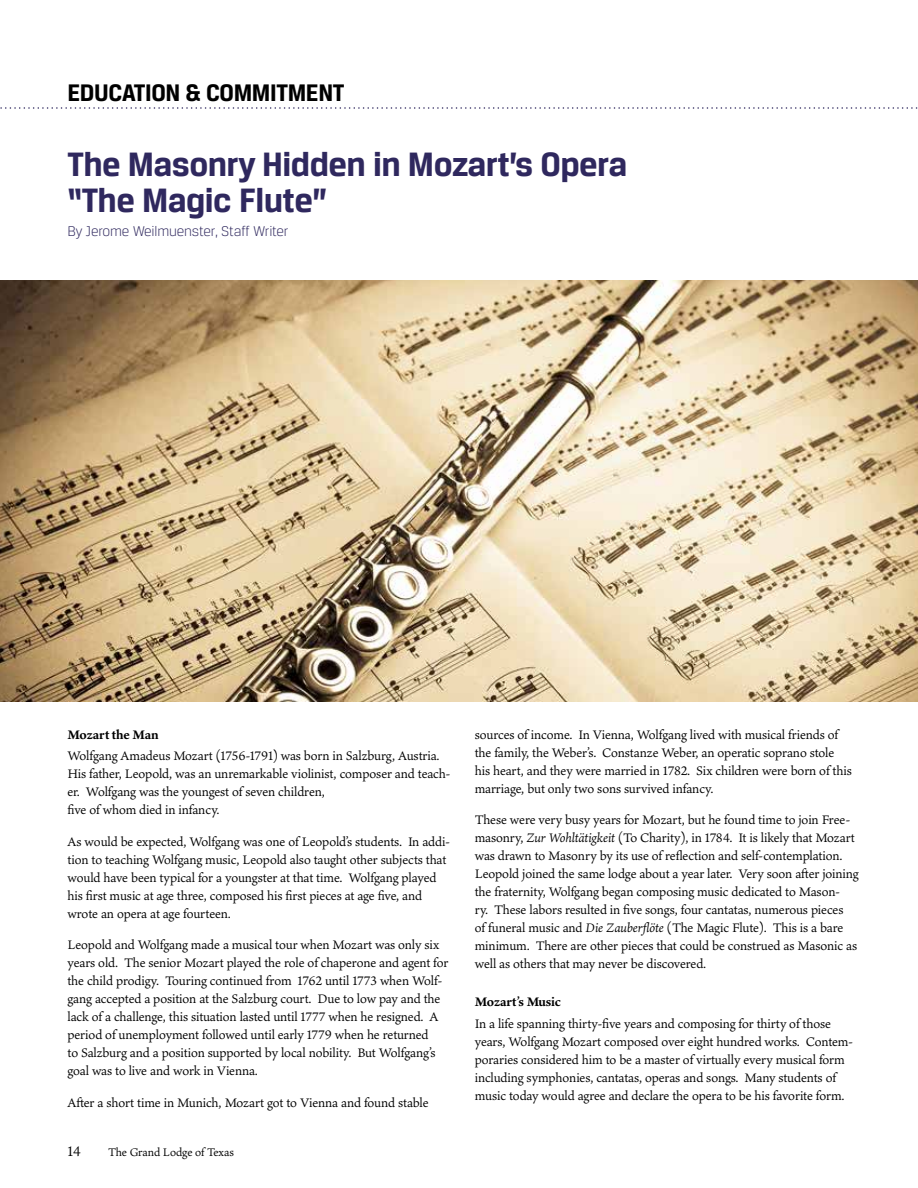
<style>
.page{position:relative;width:918px;height:1188px;background:#fff}
.page>*{position:absolute;margin:0;border:0;box-sizing:border-box;transform-origin:0 0}
.t1{font:700 36px/36px "Breuer Text";letter-spacing:-.015em;color:#2f285e}
.t2{font:700 25.5px "Breuer Text";letter-spacing:-.015em;color:#000}
.t3{font:300 15px "Breuer Text";letter-spacing:-.01em;color:#2f285e}
.t4{font:15px "Ten Oldstyle";color:#000}
.t5{font:13.5px/18px "Ten Oldstyle";letter-spacing:-.01em;color:#000}
.t6{font:700 13.5px "Ten Oldstyle";letter-spacing:-.01em;color:#000}
.t7{font:12px "Ten Oldstyle";letter-spacing:-.015em;color:#000}
.s1{font-style:italic}
</style>
<div class="page">
<svg style="left:0;top:107px;width:918px;height:2px"></svg>
<img style="left:0;top:280px;width:918px;height:422px">
<h2 class="t2" style="left:68px;top:78px;width:279px">EDUCATION &amp; COMMITMENT</h2>
<h1 class="t1" style="left:68px;top:145px;width:561px">The Masonry Hidden in Mozart’s Opera “The Magic Flute”</h1>
<p class="t3" style="left:68px;top:223px;width:223px">By Jerome Weilmuenster, Staff Writer</p>
<p class="t6" style="left:68px;top:725px;width:93px">Mozart the Man</p>
<p class="t5" style="left:68px;top:747px;width:384px">Wolfgang Amadeus Mozart (1756-1791) was born in Salzburg, Austria.<br>His father, Leopold, was an unremarkable violinist, composer and teach&shy;er. Wolfgang was the youngest of seven children,<br>five of whom died in infancy.</p>
<p class="t5" style="left:68px;top:832px;width:384px">As would be expected, Wolfgang was one of Leopold’s students. In addi&shy;tion to teaching Wolfgang music, Leopold also taught other subjects that would have been typical for a youngster at that time. Wolfgang played his first music at age three, composed his first pieces at age five, and wrote an opera at age fourteen.</p>
<p class="t5" style="left:68px;top:935px;width:382px">Leopold and Wolfgang made a musical tour when Mozart was only six years old. The senior Mozart played the role of chaperone and agent for the child prodigy. Touring continued from 1762 until 1773 when Wolf&shy;gang accepted a position at the Salzburg court. Due to low pay and the lack of a challenge, this situation lasted until 1777 when he resigned. A period of unemployment followed until early 1779 when he returned<br>to Salzburg and a position supported by local nobility. But Wolfgang’s goal was to live and work in Vienna.</p>
<p class="t5" style="left:68px;top:1093px;width:363px">After a short time in Munich, Mozart got to Vienna and found stable</p>
<p class="t4" style="left:68px;top:1141px;width:15px">14</p>
<p class="t7" style="left:108px;top:1144px;width:128px">The Grand Lodge of Texas</p>
<p class="t5" style="left:475px;top:725px;width:379px">sources of income. In Vienna, Wolfgang lived with musical friends of the family, the Weber’s. Constanze Weber, an operatic soprano stole his heart, and they were married in 1782. Six children were born of this marriage, but only two sons survived infancy.</p>
<p class="t5" style="left:475px;top:811px;width:386px">These were very busy years for Mozart, but he found time to join Free&shy;masonry, <span class="s1">Zur Wohltätigkeit</span> (To Charity), in 1784. It is likely that Mozart was drawn to Masonry by its use of reflection and self-contemplation.<br>Leopold joined the same lodge about a year later. Very soon after joining the fraternity, Wolfgang began composing music dedicated to Mason-<br>ry. These labors resulted in five songs, four cantatas, numerous pieces<br>of funeral music and <span class="s1">Die Zauberflöte</span> (The Magic Flute). This is a bare minimum. There are other pieces that could be construed as Masonic as well as others that may never be discovered.</p>
<p class="t6" style="left:475px;top:993px;width:88px">Mozart’s Music</p>
<p class="t5" style="left:475px;top:1014px;width:380px">In a life spanning thirty-five years and composing for thirty of those years, Wolfgang Mozart composed over eight hundred works. Contem&shy;poraries considered him to be a master of virtually every musical form including symphonies, cantatas, operas and songs. Many students of music today would agree and declare the opera to be his favorite form.</p>
</div>
